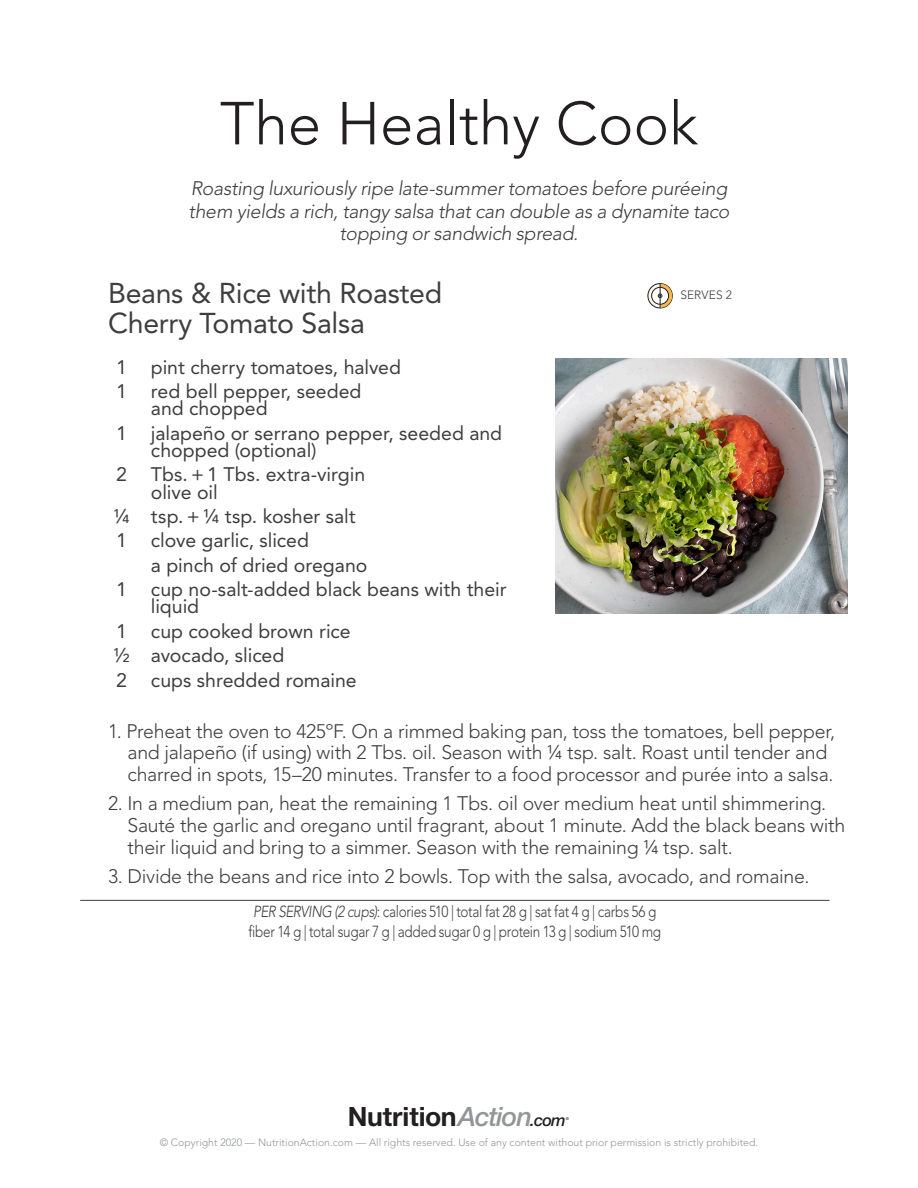
<style>
.page{position:relative;width:918px;height:1188px;background:#fff}
.page>*{position:absolute;margin:0;border:0;box-sizing:border-box;transform-origin:0 0}
.t1{font:300 60px "Avenir LT Std";color:#231f20}
.HC_Recipe_title{font:28.5px/30px "Avenir LT Std";letter-spacing:-.01em;color:#3e3e3f}
.t2{font:700 26.7px "Helvetica Neue LT Std";color:#231f20}
.HC_Ingredients{font:300 19.5px/21.8px "Avenir LT Std";letter-spacing:-.015em;color:#3e3e3f}
.HC_Ingredients-2{font:19.5px/17.2px "Avenir LT Std";color:#3e3e3f}
.HC_Directions1{font:italic 300 19.5px/22.5px "Avenir LT Std";letter-spacing:-.015em;color:#3e3e3f;text-align:center}
.HC_NIs{font:300 15.9px/20.4px "Avenir LT Std";letter-spacing:-.02em;color:#3e3e3f;text-align:center;scale:.85 1}
.HC_Directions1-2{font:300 12px "Avenir LT Std";letter-spacing:.015em;color:#3e3e3f}
.t3{font:300 10.5px "Avenir LT Std";color:#939598}
.t4{font:500 4.05px "Helvetica Neue LT Std";color:#231f20}
.s1{font-style:italic}
.s2{font-weight:500;font-style:italic;color:#939598}
.s3{font-weight:500;font-style:italic;font-size:16.5px}
</style>
<div class="page">
<svg style="left:648px;top:284px;width:24px;height:24px"></svg>
<div style="left:648px;top:283px;width:25px;height:25px;border:1px solid #231f20;border-radius:50%"></div>
<div style="left:652px;top:287px;width:17px;height:17px;background:#fff;border-radius:50%"></div>
<div style="left:651px;top:287px;width:18px;height:17px;border:1px solid #231f20;border-radius:50%"></div>
<svg style="left:658px;top:284px;width:14px;height:24px"></svg>
<img style="left:556px;top:359px;width:291px;height:254px">
<hr style="left:80px;top:900px;width:749px;height:1px;background:#3e3e3f">
<p class="t1" style="left:220px;top:88px;width:480px">The Healthy Cook</p>
<p class="HC_Directions1" style="left:189px;top:178px;width:542px">Roasting luxuriously ripe late-summer tomatoes before puréeing them yields a rich, tangy salsa that can double as a dynamite taco topping or sandwich spread.</p>
<p class="HC_Recipe_title" style="left:108px;top:279px;width:336px">Beans &amp; Rice with Roasted<br>Cherry Tomato Salsa</p>
<p class="HC_Directions1-2" style="left:680px;top:288px;width:53px">SERVES 2</p>
<p class="HC_Ingredients-2" style="left:116px;top:358px;width:286px">1 pint cherry tomatoes, halved</p>
<p class="HC_Ingredients-2" style="left:151px;top:383px;width:212px;text-indent:-35px">1 red bell pepper, seeded and chopped</p>
<p class="HC_Ingredients-2" style="left:151px;top:424px;width:353px;text-indent:-35px">1 jalapeño or serrano pepper, seeded and chopped (optional)</p>
<p class="HC_Ingredients-2" style="left:151px;top:466px;width:216px;text-indent:-35px">2 Tbs. + 1 Tbs. extra-virgin olive oil</p>
<p class="HC_Ingredients-2" style="left:113px;top:508px;width:244px">¼ tsp. + ¼ tsp. kosher salt</p>
<p class="HC_Ingredients-2" style="left:116px;top:532px;width:194px">1 clove garlic, sliced</p>
<p class="HC_Ingredients-2" style="left:151px;top:557px;width:218px">a pinch of dried oregano</p>
<p class="HC_Ingredients-2" style="left:151px;top:581px;width:357px;text-indent:-35px">1 cup no-salt-added black beans with their liquid</p>
<p class="HC_Ingredients-2" style="left:116px;top:623px;width:236px">1 cup cooked brown rice</p>
<p class="HC_Ingredients-2" style="left:113px;top:647px;width:172px">½ avocado, sliced</p>
<p class="HC_Ingredients-2" style="left:116px;top:671px;width:242px">2 cups shredded romaine</p>
<p class="HC_Ingredients" style="left:128px;top:720px;width:709px;text-indent:-20px">1. Preheat the oven to 425ºF. On a rimmed baking pan, toss the tomatoes, bell pepper, and jalapeño (if using) with 2 Tbs. oil. Season with ¼ tsp. salt. Roast until tender and charred in spots, 15–20 minutes. Transfer to a food processor and purée into a salsa.</p>
<p class="HC_Ingredients" style="left:128px;top:793px;width:720px;text-indent:-20px">2. In a medium pan, heat the remaining 1 Tbs. oil over medium heat until shimmering.<br>Sauté the garlic and oregano until fragrant, about 1 minute. Add the black beans with their liquid and bring to a simmer. Season with the remaining ¼ tsp. salt.</p>
<p class="HC_Ingredients" style="left:108px;top:865px;width:703px">3. Divide the beans and rice into 2 bowls. Top with the salsa, avocado, and romaine.</p>
<p class="HC_NIs" style="left:248px;top:901px;width:487px"><span class="s1">PER SERVING (2 cups)</span>: calories 510 | total fat 28 g | sat fat 4 g | carbs 56 g fiber 14 g | total sugar 7 g | added sugar 0 g | protein 13 g | sodium 510 mg</p>
<p class="t2" style="left:348px;top:1100px;width:220px">Nutrition<span class="s2">Action</span><span class="s3">.com</span></p>
<p class="t4" style="left:566px;top:1116px;width:5px">®</p>
<p class="t3" style="left:160px;top:1137px;width:600px">© Copyright 2020 — NutritionAction.com — All rights reserved. Use of any content without prior permission is strictly prohibited.</p>
</div>
